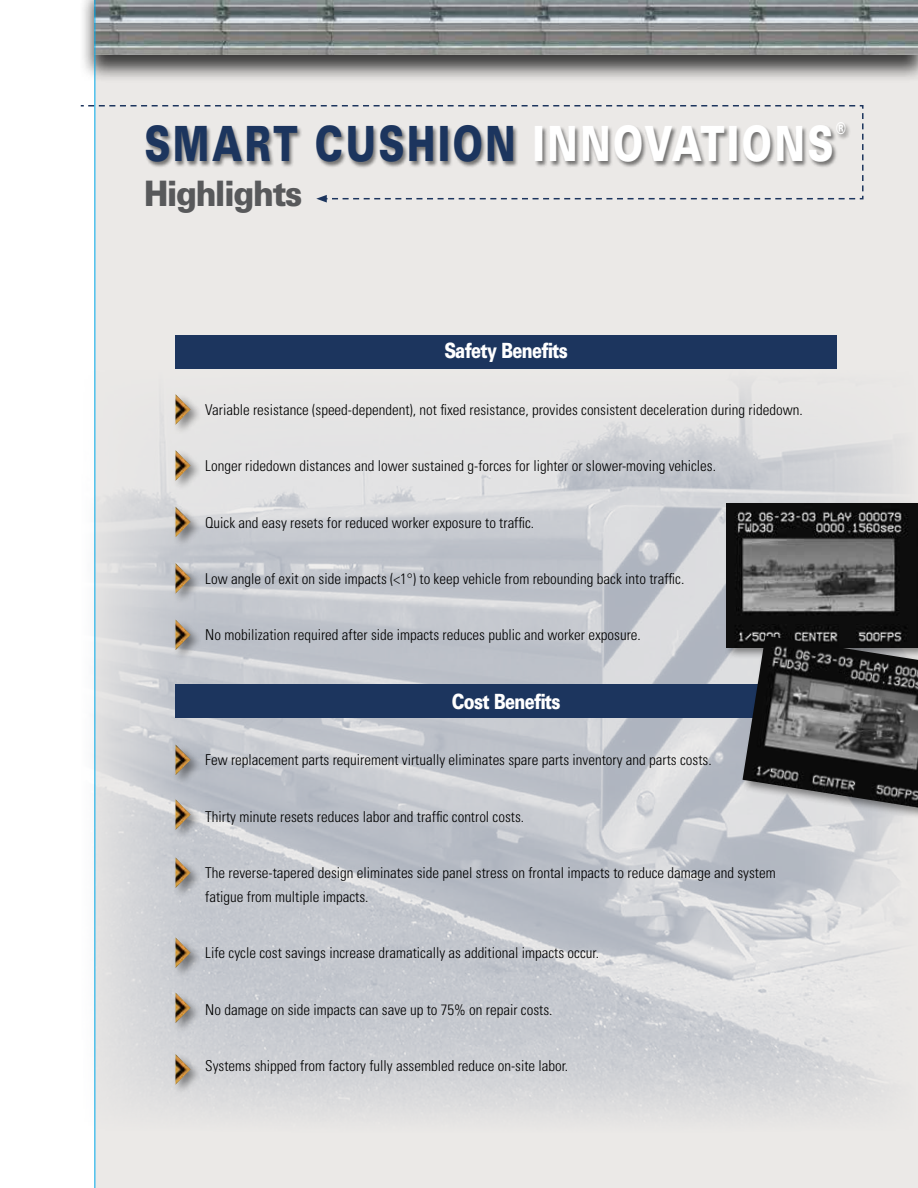
<style>
.page{position:relative;width:918px;height:1188px;background:#fff}
.page>*{position:absolute;margin:0;border:0;box-sizing:border-box;transform-origin:0 0}
.t1{font:900 48.6px "Univers LT Std";letter-spacing:.07em;color:#1c355e;scale:.75 1}
.t2{font:900 35.1px "Univers LT Std";letter-spacing:-.04em;color:#58595b;scale:.89 1}
.t3{font:900 21px "Univers LT Std";letter-spacing:-.04em;color:#fff;scale:.78 1}
.t4{font:900 16.2px "Univers LT Std";color:#fff;scale:.75 1}
.t5{font:300 condensed 15px/24px "Univers LT Std";color:#000}
.s1{color:#fff}
</style>
<div class="page">
<div style="left:94px;top:0;width:824px;height:1188px;background:#ebe9e7"></div>
<img style="left:94px;top:368px;width:804px;height:765px">
<svg style="left:88px;top:105px;width:776px;height:98px"></svg>
<div style="left:176px;top:335px;width:661px;height:33px;background:#1c355e"></div>
<div style="left:176px;top:685px;width:661px;height:33px;background:#1c355e"></div>
<div style="left:724px;top:501px;width:194px;height:159px;background:#000;opacity:.45"></div>
<img style="left:726px;top:503px;width:192px;height:145px">
<div style="left:740px;top:633px;width:178px;height:189px;background:#000;opacity:.45"></div>
<img style="left:743px;top:636px;width:175px;height:172px">
<div style="left:145px;top:123px;width:706px;height:46px;background:#000;opacity:.5"></div>
<div style="left:79px;top:0;width:839px;height:83px;background:#000;opacity:.75"></div>
<img style="left:94px;top:0;width:824px;height:54px">
<hr style="left:95px;top:0;width:1px;height:1188px;background:#00aeef">
<div style="left:172px;top:393px;width:30px;height:43px;background:#000;opacity:.45"></div>
<img style="left:176px;top:394px;width:15px;height:31px">
<div style="left:172px;top:449px;width:30px;height:43px;background:#000;opacity:.45"></div>
<img style="left:176px;top:450px;width:15px;height:31px">
<div style="left:172px;top:505px;width:30px;height:43px;background:#000;opacity:.45"></div>
<img style="left:176px;top:507px;width:15px;height:30px">
<div style="left:172px;top:562px;width:30px;height:43px;background:#000;opacity:.45"></div>
<img style="left:176px;top:563px;width:15px;height:31px">
<div style="left:172px;top:618px;width:30px;height:43px;background:#000;opacity:.45"></div>
<img style="left:176px;top:620px;width:15px;height:30px">
<div style="left:172px;top:743px;width:30px;height:43px;background:#000;opacity:.45"></div>
<img style="left:176px;top:745px;width:15px;height:30px">
<div style="left:172px;top:798px;width:30px;height:43px;background:#000;opacity:.45"></div>
<img style="left:176px;top:799px;width:15px;height:31px">
<div style="left:172px;top:856px;width:30px;height:43px;background:#000;opacity:.45"></div>
<img style="left:176px;top:857px;width:15px;height:31px">
<div style="left:172px;top:936px;width:30px;height:43px;background:#000;opacity:.45"></div>
<img style="left:176px;top:937px;width:15px;height:31px">
<div style="left:172px;top:991px;width:30px;height:43px;background:#000;opacity:.45"></div>
<img style="left:176px;top:993px;width:15px;height:30px">
<div style="left:172px;top:1053px;width:30px;height:43px;background:#000;opacity:.45"></div>
<img style="left:176px;top:1054px;width:15px;height:31px">
<h1 class="t1" style="left:144px;top:113px;width:921px">SMART CUSHION <span class="s1">INNOVATIONS</span></h1>
<p class="t4" style="left:836px;top:118px;width:14px">®</p>
<h2 class="t2" style="left:144px;top:171px;width:180px">Highlights</h2>
<h3 class="t3" style="left:444px;top:338px;width:160px">Safety Benefits</h3>
<p class="t5" style="left:205px;top:398px;width:599px">Variable resistance (speed-dependent), not fixed resistance, provides consistent deceleration during ridedown.</p>
<p class="t5" style="left:205px;top:454px;width:512px">Longer ridedown distances and lower sustained g-forces for lighter or slower-moving vehicles.</p>
<p class="t5" style="left:205px;top:510px;width:331px">Quick and easy resets for reduced worker exposure to traffic.</p>
<p class="t5" style="left:205px;top:567px;width:481px">Low angle of exit on side impacts (&lt;1°) to keep vehicle from rebounding back into traffic.</p>
<p class="t5" style="left:205px;top:623px;width:437px">No mobilization required after side impacts reduces public and worker exposure.</p>
<h3 class="t3" style="left:452px;top:688px;width:141px">Cost Benefits</h3>
<p class="t5" style="left:205px;top:748px;width:508px">Few replacement parts requirement virtually eliminates spare parts inventory and parts costs.</p>
<p class="t5" style="left:205px;top:804px;width:321px">Thirty minute resets reduces labor and traffic control costs.</p>
<p class="t5" style="left:205px;top:861px;width:572px">The reverse-tapered design eliminates side panel stress on frontal impacts to reduce damage and system fatigue from multiple impacts.</p>
<p class="t5" style="left:205px;top:941px;width:395px">Life cycle cost savings increase dramatically as additional impacts occur.</p>
<p class="t5" style="left:205px;top:998px;width:349px">No damage on side impacts can save up to 75% on repair costs.</p>
<p class="t5" style="left:205px;top:1054px;width:364px">Systems shipped from factory fully assembled reduce on-site labor.</p>
</div>
